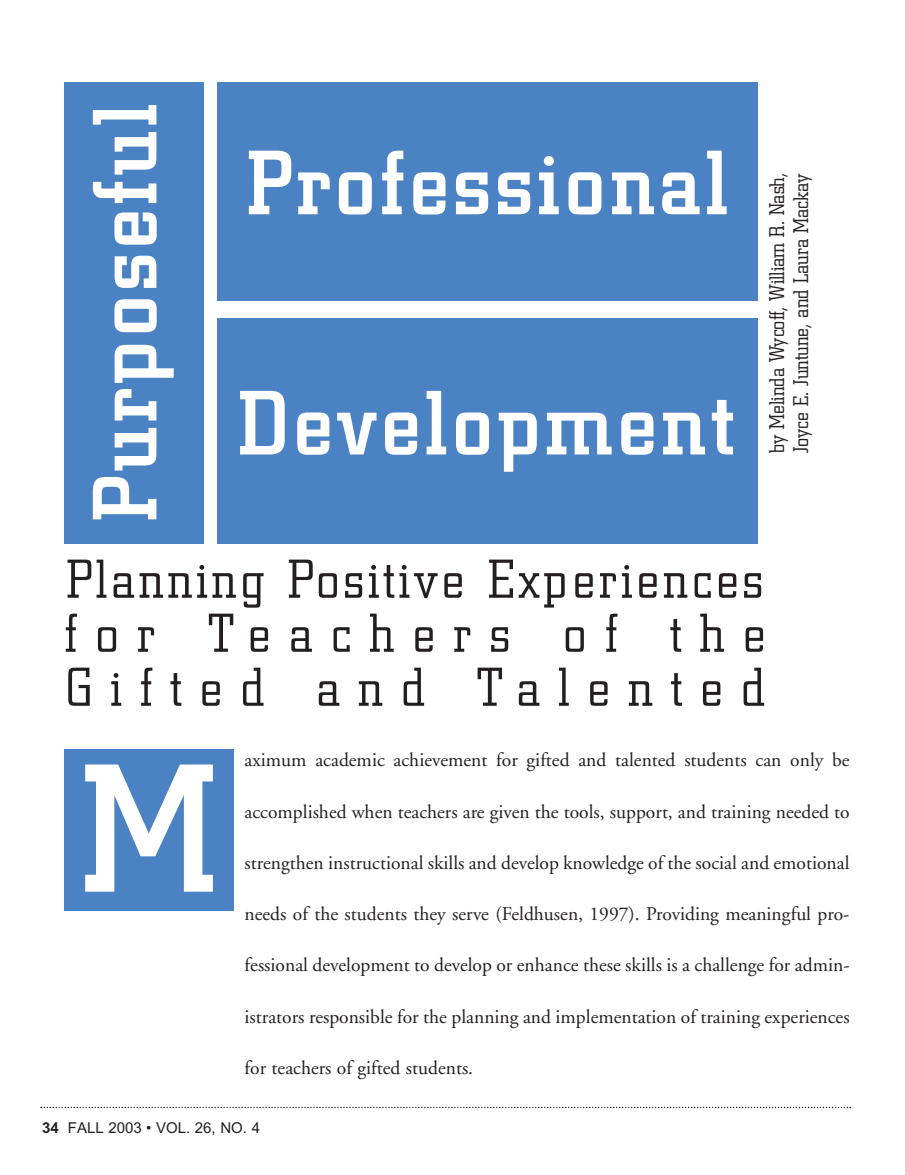
<style>
.page{position:relative;width:905px;height:1175px;background:#fff}
.page>*{position:absolute;margin:0;border:0;box-sizing:border-box;transform-origin:0 0}
.t1{font:500 180px "City";color:#fff}
.t2{font:500 90px "City";letter-spacing:.05em;color:#fff}
.t3{font:300 54px/54px "City";letter-spacing:.335em;color:#231f20;text-align:justify}
.t4{font:300 21px/24px "City";color:#231f20}
.t5{font:19.5px "Adobe Garamond";color:#231f20}
.t6{font:15px "Arial SFMT";color:#231f20}
.s1{font-weight:700}
</style>
<div class="page">
<svg style="left:40px;top:1106px;width:810px;height:2px"></svg>
<div style="left:64px;top:82px;width:139px;height:462px;background:#4b82c3"></div>
<div style="left:217px;top:318px;width:541px;height:226px;background:#4b82c3"></div>
<div style="left:217px;top:82px;width:541px;height:219px;background:#4b82c3"></div>
<div style="left:64px;top:749px;width:170px;height:161px;background:#4b82c3"></div>
<p class="t2" style="left:93px;top:521px;width:419px;rotate:-90deg">Purposeful</p>
<p class="t2" style="left:247px;top:151px;width:482px">Professional</p>
<p class="t2" style="left:238px;top:391px;width:498px">Development</p>
<p class="t4" style="left:766px;top:453px;width:282px;rotate:-90deg">by Melinda Wycoff, William R. Nash,<br>Joyce E. Juntune, and Laura Mackay</p>
<p class="t3" style="left:64px;top:555px;width:702px">Planning Positive Experiences for Teachers of the Gifted and Talented</p>
<p class="t1" style="left:82px;top:764px;width:137px">M</p>
<p class="t5" style="left:244px;top:752px;width:606px">aximum academic achievement for gifted and talented students can only be</p>
<p class="t5" style="left:244px;top:803px;width:606px">accomplished when teachers are given the tools, support, and training needed to</p>
<p class="t5" style="left:244px;top:855px;width:606px">strengthen instructional skills and develop knowledge of the social and emotional</p>
<p class="t5" style="left:244px;top:906px;width:606px">needs of the students they serve (Feldhusen, 1997). Providing meaningful pro-</p>
<p class="t5" style="left:244px;top:957px;width:606px">fessional development to develop or enhance these skills is a challenge for admin-</p>
<p class="t5" style="left:244px;top:1008px;width:606px">istrators responsible for the planning and implementation of training experiences</p>
<p class="t5" style="left:244px;top:1059px;width:230px">for teachers of gifted students.</p>
<p class="t6" style="left:42px;top:1122px;width:219px"><span class="s1">34</span> FALL 2003 • VOL. 26, NO. 4</p>
</div>
